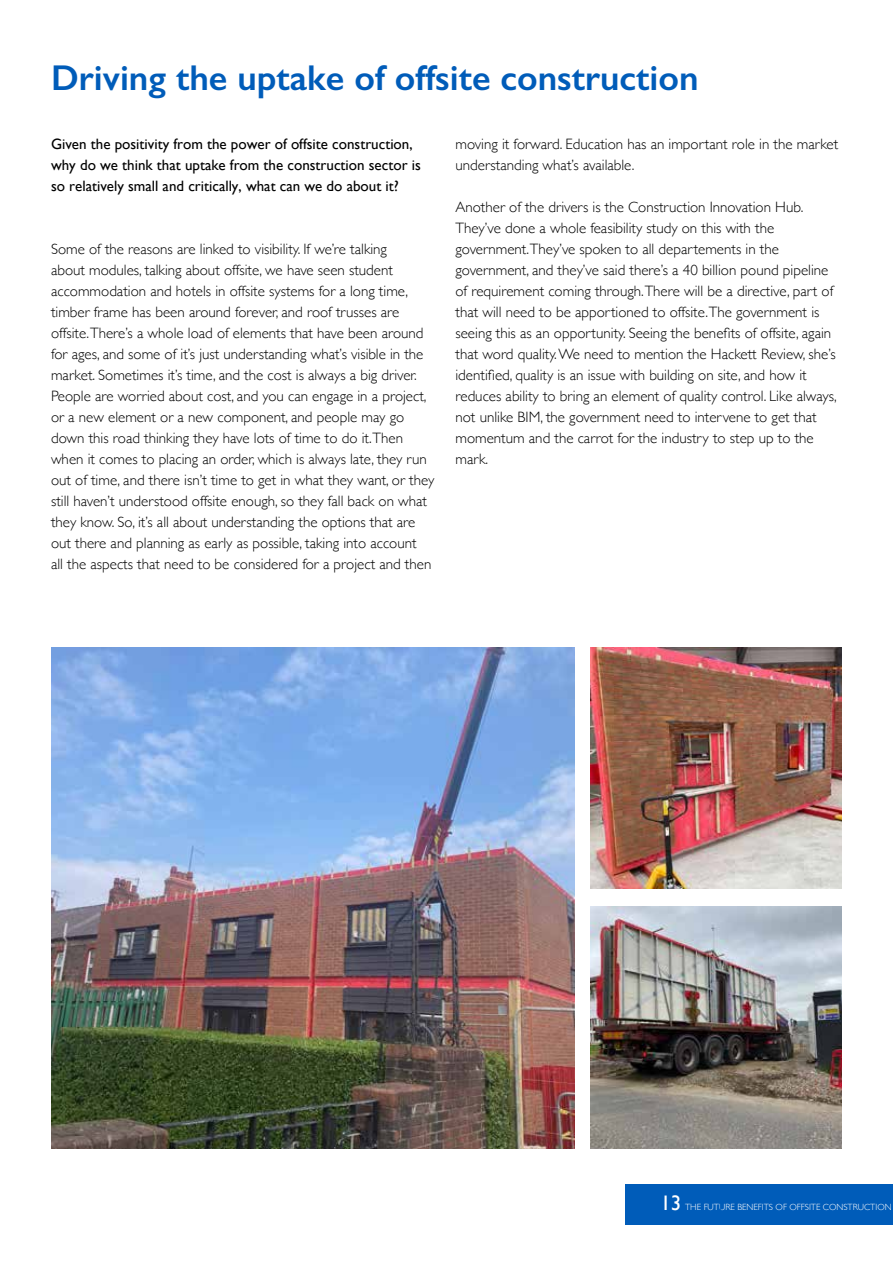
<style>
.page{position:relative;width:893px;height:1263px;background:#fff}
.page>*{position:absolute;margin:0;border:0;box-sizing:border-box;transform-origin:0 0}
.t1{font:600 36px "Gill Sans";color:#005cb9}
.t2{font:21px "Gill Sans";color:#fff}
.t3{font:300 15px/21px "Gill Sans";color:#000}
.t4{font:15px/21px "Gill Sans";color:#000}
.t5{font:300 9px "Gill Sans";color:#fff}
</style>
<div class="page">
<div style="left:626px;top:1184px;width:267px;height:41px;background:#005cb9"></div>
<img style="left:51px;top:647px;width:523px;height:502px">
<img style="left:590px;top:647px;width:252px;height:242px">
<img style="left:590px;top:907px;width:252px;height:242px">
<h1 class="t1" style="left:51px;top:56px;width:649px">Driving the uptake of offsite construction</h1>
<p class="t4" style="left:51px;top:133px;width:371px">Given the positivity from the power of offsite construction, why do we think that uptake from the construction sector is so relatively small and critically, what can we do about it?</p>
<p class="t3" style="left:51px;top:237px;width:385px">Some of the reasons are linked to visibility. If we’re talking<br>about modules, talking about offsite, we have seen student accommodation and hotels in offsite systems for a long time, timber frame has been around forever, and roof trusses are offsite.There’s a whole load of elements that have been around for ages, and some of it’s just understanding what’s visible in the market. Sometimes it’s time, and the cost is always a big driver.<br>People are worried about cost, and you can engage in a project, or a new element or a new component, and people may go down this road thinking they have lots of time to do it.Then when it comes to placing an order, which is always late, they run out of time, and there isn’t time to get in what they want, or they still haven’t understood offsite enough, so they fall back on what they know. So, it’s all about understanding the options that are out there and planning as early as possible, taking into account<br>all the aspects that need to be considered for a project and then</p>
<p class="t3" style="left:455px;top:132px;width:384px">moving it forward. Education has an important role in the market understanding what’s available.</p>
<p class="t3" style="left:455px;top:195px;width:383px">Another of the drivers is the Construction Innovation Hub.<br>They’ve done a whole feasibility study on this with the government.They’ve spoken to all departements in the government, and they’ve said there’s a 40 billion pound pipeline of requirement coming through.There will be a directive, part of that will need to be apportioned to offsite.The government is seeing this as an opportunity. Seeing the benefits of offsite, again that word quality. We need to mention the Hackett Review, she’s identified, quality is an issue with building on site, and how it reduces ability to bring an element of quality control. Like always, not unlike BIM, the government need to intervene to get that momentum and the carrot for the industry to step up to the mark.</p>
<h2 class="t2" style="left:660px;top:1190px;width:22px">13</h2>
<p class="t5" style="left:685px;top:1199px;width:208px">THE FUTURE BENEFITS OF OFFSITE CONSTRUCTION</p>
</div>
